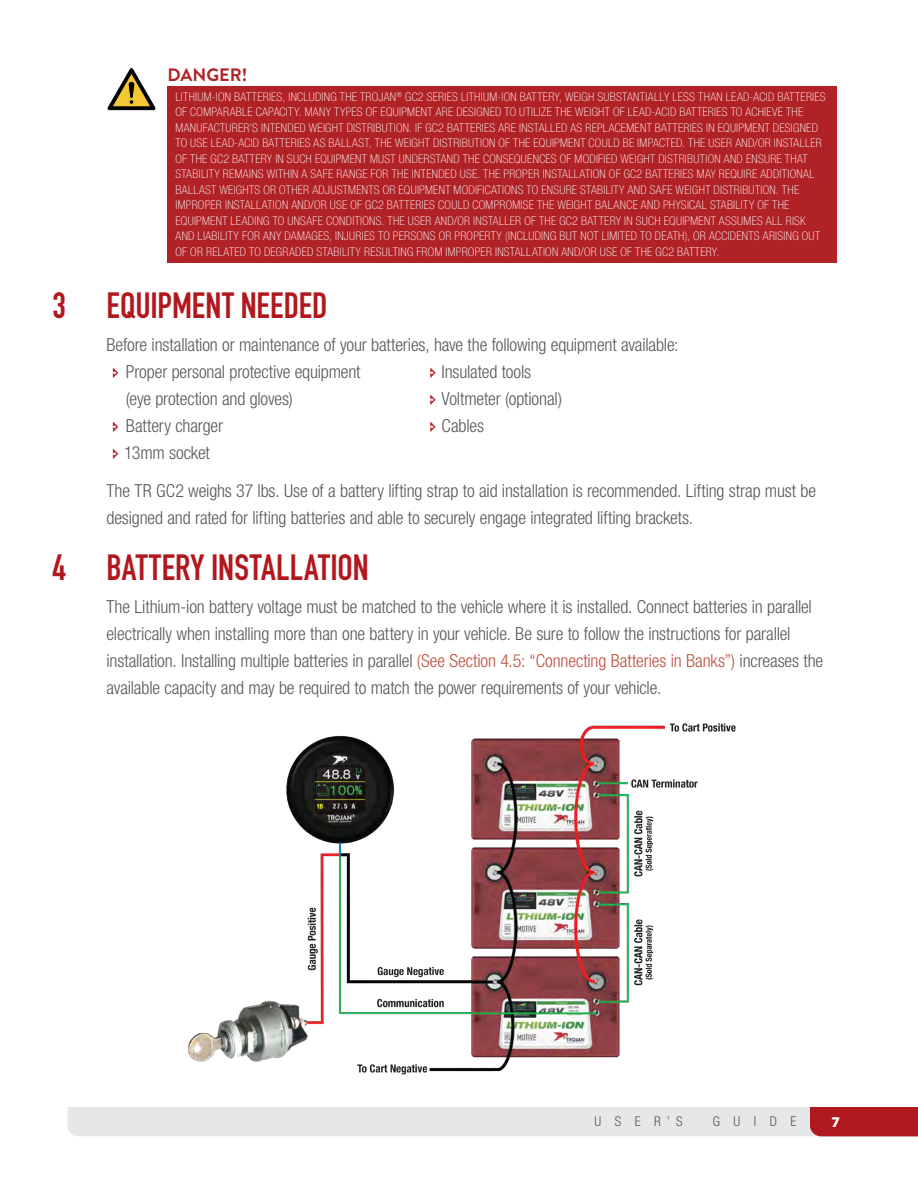
<style>
.page{position:relative;width:918px;height:1188px;background:#fff}
.page>*{position:absolute;margin:0;border:0;box-sizing:border-box;transform-origin:0 0}
.Body_Bullet{font:700 36px "DIN Condensed";color:#b1181e}
.Body_Text{font:300 condensed 18px/27px "Helvetica Neue LT Std";letter-spacing:-.01em;color:#58595b}
.t1{font:700 18px "Brandon Grotesque";color:#b12226}
.t2{font:900 15px "Myriad Pro";color:#fff}
.t3{font:300 condensed 13.5px "Helvetica Neue LT Std";letter-spacing:1em;color:#58595b}
.Body_Bullet-2{font:100 condensed 12px/15.5px "Helvetica Neue LT Std";letter-spacing:.025em;color:#fff}
.s1{color:#bd513f}
</style>
<div class="page">
<svg style="left:68px;top:1107px;width:850px;height:29px"></svg>
<div style="left:167px;top:86px;width:670px;height:177px;background:#b12226"></div>
<svg style="left:108px;top:69px;width:47px;height:41px"></svg>
<img style="left:188px;top:723px;width:548px;height:352px">
<p class="t1" style="left:167px;top:62px;width:81px">DANGER!</p>
<p class="Body_Bullet-2" style="left:175px;top:89px;width:652px">LITHIUM-ION BATTERIES, INCLUDING THE TROJAN<sup>®</sup> GC2 SERIES LITHIUM-ION BATTERY, WEIGH SUBSTANTIALLY LESS THAN LEAD-ACID BATTERIES OF COMPARABLE CAPACITY. MANY TYPES OF EQUIPMENT ARE DESIGNED TO UTILIZE THE WEIGHT OF LEAD-ACID BATTERIES TO ACHIEVE THE MANUFACTURER’S INTENDED WEIGHT DISTRIBUTION. IF GC2 BATTERIES ARE INSTALLED AS REPLACEMENT BATTERIES IN EQUIPMENT DESIGNED TO USE LEAD-ACID BATTERIES AS BALLAST, THE WEIGHT DISTRIBUTION OF THE EQUIPMENT COULD BE IMPACTED. THE USER AND/OR INSTALLER OF THE GC2 BATTERY IN SUCH EQUIPMENT MUST UNDERSTAND THE CONSEQUENCES OF MODIFIED WEIGHT DISTRIBUTION AND ENSURE THAT STABILITY REMAINS WITHIN A SAFE RANGE FOR THE INTENDED USE. THE PROPER INSTALLATION OF GC2 BATTERIES MAY REQUIRE ADDITIONAL BALLAST WEIGHTS OR OTHER ADJUSTMENTS OR EQUIPMENT MODIFICATIONS TO ENSURE STABILITY AND SAFE WEIGHT DISTRIBUTION. THE IMPROPER INSTALLATION AND/OR USE OF GC2 BATTERIES COULD COMPROMISE THE WEIGHT BALANCE AND PHYSICAL STABILITY OF THE EQUIPMENT LEADING TO UNSAFE CONDITIONS. THE USER AND/OR INSTALLER OF THE GC2 BATTERY IN SUCH EQUIPMENT ASSUMES ALL RISK AND LIABILITY FOR ANY DAMAGES, INJURIES TO PERSONS OR PROPERTY (INCLUDING BUT NOT LIMITED TO DEATH), OR ACCIDENTS ARISING OUT OF OR RELATED TO DEGRADED STABILITY RESULTING FROM IMPROPER INSTALLATION AND/OR USE OF THE GC2 BATTERY.</p>
<p class="Body_Bullet" style="left:52px;top:281px;width:277px">3 EQUIPMENT NEEDED</p>
<p class="Body_Text" style="left:106px;top:331px;width:574px">Before installation or maintenance of your batteries, have the following equipment available:</p>
<p class="Body_Text" style="left:126px;top:358px;width:236px">Proper personal protective equipment</p>
<p class="Body_Text" style="left:442px;top:358px;width:91px">Insulated tools</p>
<p class="Body_Text" style="left:126px;top:385px;width:168px">(eye protection and gloves)</p>
<p class="Body_Text" style="left:442px;top:385px;width:122px">Voltmeter (optional)</p>
<p class="Body_Text" style="left:126px;top:412px;width:99px">Battery charger</p>
<p class="Body_Text" style="left:442px;top:412px;width:44px">Cables</p>
<p class="Body_Text" style="left:124px;top:439px;width:87px">13mm socket</p>
<p class="Body_Text" style="left:106px;top:477px;width:711px">The TR GC2 weighs 37 lbs. Use of a battery lifting strap to aid installation is recommended. Lifting strap must be designed and rated for lifting batteries and able to securely engage integrated lifting brackets.</p>
<p class="Body_Bullet" style="left:52px;top:543px;width:318px">4 BATTERY INSTALLATION</p>
<p class="Body_Text" style="left:106px;top:593px;width:718px">The Lithium-ion battery voltage must be matched to the vehicle where it is installed. Connect batteries in parallel electrically when installing more than one battery in your vehicle. Be sure to follow the instructions for parallel installation. Installing multiple batteries in parallel <span class="s1">(See Section 4.5: “Connecting Batteries in Banks”)</span> increases the available capacity and may be required to match the power requirements of your vehicle.</p>
<p class="t3" style="left:594px;top:1114px;width:90px">USER’S</p>
<p class="t3" style="left:713px;top:1114px;width:85px">GUIDE</p>
<p class="t2" style="left:832px;top:1112px;width:10px">7</p>
</div>
